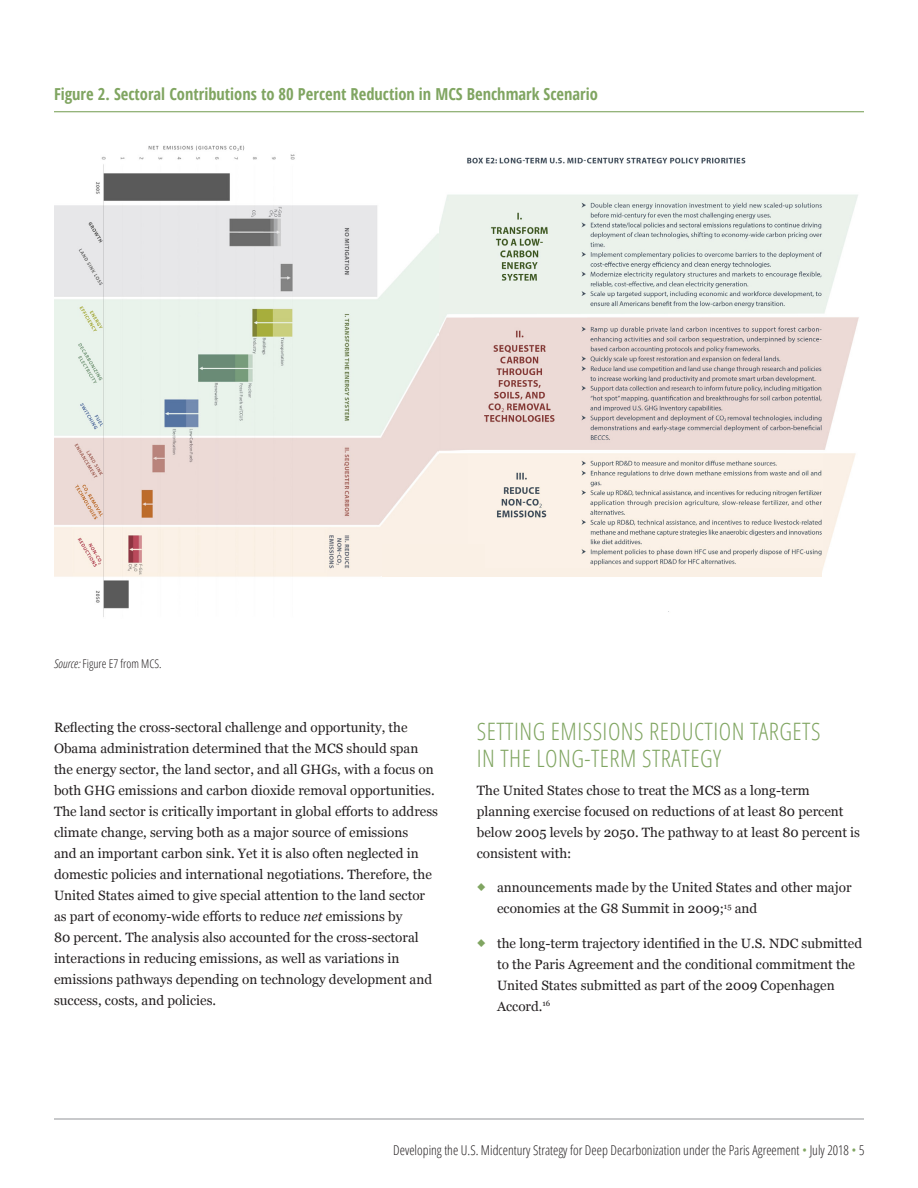
<style>
.page{position:relative;width:918px;height:1188px;background:#fff}
.page>*{position:absolute;margin:0;border:0;box-sizing:border-box;transform-origin:0 0}
.LTS_Header_1{font:300 condensed 24px/27px "Open Sans";letter-spacing:.02em;color:#80a561}
.LTS_Figure_and_Box_T{font:700 condensed 16.5px "Open Sans";color:#80a561}
.LTS_Body_text{font:13.5px/21px "Georgia";color:#231f20}
.t1{font:300 condensed 13.5px "Open Sans";color:#231f20}
.LTS_Source_and_Notes{font:300 condensed 12px "Open Sans";color:#231f20}
.s1{font-style:italic}
.s2{font-family:"Minion Pro";font-size:19.5px;color:#80a561}
.s3{color:#80a561}
</style>
<div class="page">
<hr style="left:54px;top:1119px;width:810px;height:1px;background:#939598">
<hr style="left:54px;top:111px;width:810px;height:1px;background:#80a561">
<img style="left:54px;top:145px;width:385px;height:472px">
<img style="left:439px;top:157px;width:420px;height:455px">
<div style="left:383px;top:544px;width:101px;height:32px;background:#faf0e5"></div>
<img style="left:477px;top:568px;width:157px;height:8px">
<div style="left:634px;top:568px;width:188px;height:8px;background:#faf0e5"></div>
<div style="left:408px;top:584px;width:456px;height:27px;background:#fff"></div>
<p class="LTS_Figure_and_Box_T" style="left:54px;top:83px;width:545px">Figure 2. Sectoral Contributions to 80 Percent Reduction in MCS Benchmark Scenario</p>
<p class="LTS_Source_and_Notes" style="left:54px;top:656px;width:109px"><span class="s1">Source:</span> Figure E7 from MCS.</p>
<p class="LTS_Body_text" style="left:54px;top:716px;width:386px">Reflecting the cross-sectoral challenge and opportunity, the Obama administration determined that the MCS should span the energy sector, the land sector, and all GHGs, with a focus on both GHG emissions and carbon dioxide removal opportunities.<br>The land sector is critically important in global efforts to address climate change, serving both as a major source of emissions<br>and an important carbon sink. Yet it is also often neglected in domestic policies and international negotiations. Therefore, the United States aimed to give special attention to the land sector as part of economy-wide efforts to reduce <span class="s1">net</span> emissions by<br>80 percent. The analysis also accounted for the cross-sectoral interactions in reducing emissions, as well as variations in emissions pathways depending on technology development and success, costs, and policies.</p>
<p class="LTS_Header_1" style="left:477px;top:717px;width:345px">SETTING EMISSIONS REDUCTION TARGETS<br>IN THE LONG-TERM STRATEGY</p>
<p class="LTS_Body_text" style="left:477px;top:779px;width:385px">The United States chose to treat the MCS as a long-term planning exercise focused on reductions of at least 80 percent below 2005 levels by 2050. The pathway to at least 80 percent is consistent with:</p>
<p class="LTS_Body_text" style="left:497px;top:876px;width:356px;text-indent:-20px"><span class="s2">◆</span> announcements made by the United States and other major economies at the G8 Summit in 2009;<sup>15</sup> and</p>
<p class="LTS_Body_text" style="left:497px;top:932px;width:367px;text-indent:-20px"><span class="s2">◆</span> the long-term trajectory identified in the U.S. NDC submitted to the Paris Agreement and the conditional commitment the United States submitted as part of the 2009 Copenhagen Accord.<sup>16</sup></p>
<p class="t1" style="left:393px;top:1141px;width:473px">Developing the U.S. Midcentury Strategy for Deep Decarbonization under the Paris Agreement <span class="s3">•</span> July 2018 <span class="s3">•</span> 5</p>
</div>
